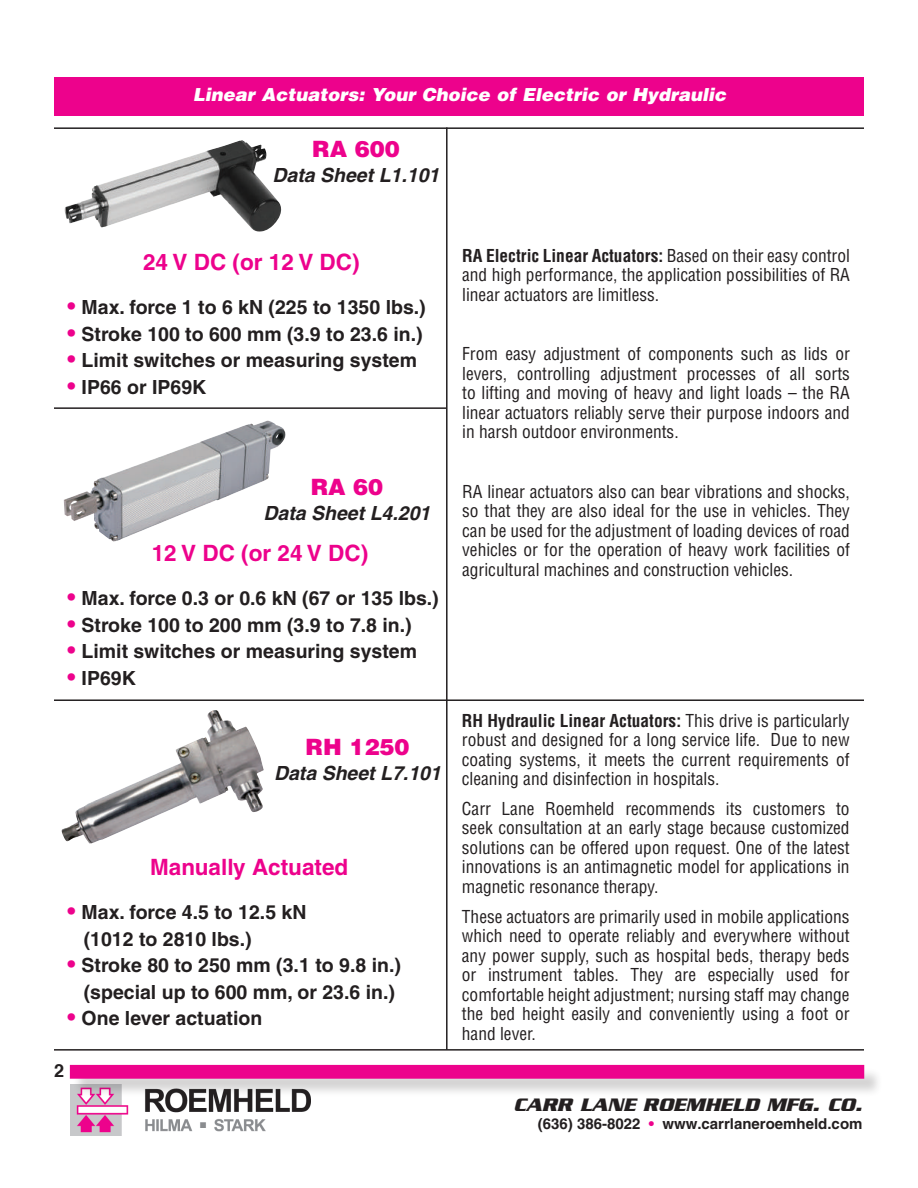
<style>
.page{position:relative;width:918px;height:1188px;background:#fff}
.page>*{position:absolute;margin:0;border:0;box-sizing:border-box;transform-origin:0 0}
.t1{font:700 22.5px "Helvetica LT";color:#ed028c}
.t2{font:900 22.5px "Helvetica LT";color:#ed028c}
.t3{font:700 19.5px/26.5px "Helvetica LT";color:#231f20}
.t4{font:italic 700 19.5px "Helvetica LT";color:#231f20}
.t5{font:italic 700 19.5px "Serpentine LT";color:#231f20}
.t6{font:italic 900 18px "Helvetica LT";color:#fff}
.t7{font:700 18px "Helvetica";color:#231f20}
.t8{font:condensed 17.4px/19.5px "Helvetica LT";color:#231f20;text-align:justify}
.t9{font:700 15px "Helvetica LT";color:#231f20}
.s1{font-size:22.5px;color:#ed028c}
.s2{font-weight:700}
.s3{color:#ed028c}
</style>
<div class="page">
<div style="left:54px;top:78px;width:810px;height:38px;background:#ed028c"></div>
<img style="left:70px;top:1084px;width:240px;height:52px">
<div style="left:72px;top:1067px;width:811px;height:30px;background:#231f20;opacity:.2"></div>
<div style="left:70px;top:1065px;width:794px;height:14px;background:#ed028c"></div>
<hr style="left:54px;top:127px;width:810px;height:2px;background:#231f20">
<hr style="left:54px;top:407px;width:392px;height:2px;background:#231f20">
<hr style="left:54px;top:699px;width:810px;height:2px;background:#231f20">
<hr style="left:54px;top:1049px;width:810px;height:2px;background:#231f20">
<img style="left:64px;top:140px;width:218px;height:92px">
<img style="left:64px;top:421px;width:222px;height:121px">
<img style="left:62px;top:710px;width:202px;height:133px">
<hr style="left:446px;top:127px;width:2px;height:923px;background:#231f20">
<p class="t6" style="left:193px;top:83px;width:535px">Linear Actuators: Your Choice of Electric or Hydraulic</p>
<p class="t2" style="left:312px;top:134px;width:89px">RA 600</p>
<p class="t4" style="left:273px;top:163px;width:168px">Data Sheet L1.101</p>
<p class="t1" style="left:143px;top:248px;width:218px">24 V DC (or 12 V DC)</p>
<p class="t3" style="left:68px;top:294px;width:360px"><span class="s1">•</span> Max. force 1 to 6 kN (225 to 1350 lbs.)</p>
<p class="t3" style="left:68px;top:320px;width:357px"><span class="s1">•</span> Stroke 100 to 600 mm (3.9 to 23.6 in.)</p>
<p class="t3" style="left:68px;top:347px;width:351px"><span class="s1">•</span> Limit switches or measuring system</p>
<p class="t3" style="left:68px;top:373px;width:140px"><span class="s1">•</span> IP66 or IP69K</p>
<p class="t2" style="left:311px;top:472px;width:74px">RA 60</p>
<p class="t4" style="left:264px;top:502px;width:168px">Data Sheet L4.201</p>
<p class="t1" style="left:152px;top:539px;width:218px">12 V DC (or 24 V DC)</p>
<p class="t3" style="left:68px;top:585px;width:373px"><span class="s1">•</span> Max. force 0.3 or 0.6 kN (67 or 135 lbs.)</p>
<p class="t3" style="left:68px;top:611px;width:346px"><span class="s1">•</span> Stroke 100 to 200 mm (3.9 to 7.8 in.)</p>
<p class="t3" style="left:68px;top:638px;width:351px"><span class="s1">•</span> Limit switches or measuring system</p>
<p class="t3" style="left:68px;top:664px;width:70px"><span class="s1">•</span> IP69K</p>
<p class="t2" style="left:306px;top:732px;width:105px">RH 1250</p>
<p class="t4" style="left:274px;top:761px;width:168px">Data Sheet L7.101</p>
<p class="t1" style="left:150px;top:853px;width:200px">Manually Actuated</p>
<p class="t3" style="left:84px;top:899px;width:224px;text-indent:-16px"><span class="s1">•</span> Max. force 4.5 to 12.5 kN (1012 to 2810 lbs.)</p>
<p class="t3" style="left:68px;top:952px;width:335px;text-align:center"><span class="s1">•</span> Stroke 80 to 250 mm (3.1 to 9.8 in.) (special up to 600 mm, or 23.6 in.)</p>
<p class="t3" style="left:68px;top:1005px;width:196px"><span class="s1">•</span> One lever actuation</p>
<p class="t7" style="left:54px;top:1056px;width:12px">2</p>
<p class="t8" style="left:462px;top:246px;width:389px"><span class="s2">RA Electric Linear Actuators:</span> Based on their easy control and high performance, the application possibilities of RA linear actuators are limitless.</p>
<p class="t8" style="left:462px;top:344px;width:389px">From easy adjustment of components such as lids or levers, controlling adjustment processes of all sorts to lifting and moving of heavy and light loads – the RA linear actuators reliably serve their purpose indoors and in harsh outdoor environments.</p>
<p class="t8" style="left:462px;top:482px;width:389px">RA linear actuators also can bear vibrations and shocks, so that they are also ideal for the use in vehicles. They can be used for the adjustment of loading devices of road vehicles or for the operation of heavy work facilities of agricultural machines and construction vehicles.</p>
<p class="t8" style="left:462px;top:710px;width:389px"><span class="s2">RH Hydraulic Linear Actuators:</span> This drive is particularly robust and designed for a long service life. Due to new coating systems, it meets the current requirements of cleaning and disinfection in hospitals.</p>
<p class="t8" style="left:462px;top:799px;width:389px">Carr Lane Roemheld recommends its customers to seek consultation at an early stage because customized solutions can be offered upon request. One of the latest innovations is an antimagnetic model for applications in magnetic resonance therapy.</p>
<p class="t8" style="left:462px;top:906px;width:389px">These actuators are primarily used in mobile applications which need to operate reliably and everywhere without any power supply, such as hospital beds, therapy beds or instrument tables. They are especially used for comfortable height adjustment; nursing staff may change the bed height easily and conveniently using a foot or hand lever.</p>
<p class="t5" style="left:514px;top:1094px;width:350px">CARR LANE ROEMHELD MFG. CO.</p>
<p class="t9" style="left:538px;top:1115px;width:326px">(636) 386-8022 <span class="s3">•</span> www.carrlaneroemheld.com</p>
</div>
